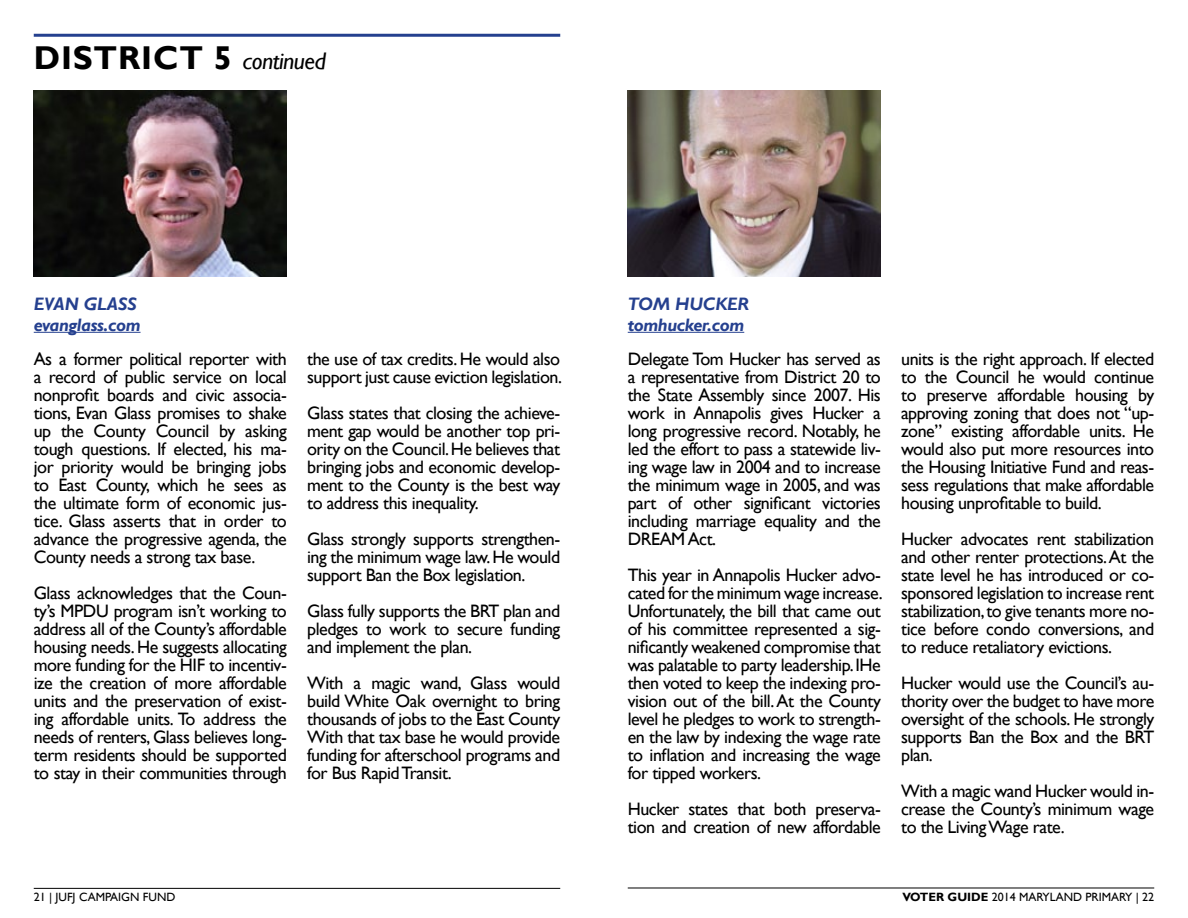
<style>
.page{position:relative;width:1188px;height:918px;background:#fff}
.page>*{position:absolute;margin:0;border:0;box-sizing:border-box;transform-origin:0 0}
.t1{font:700 33px "Gill Sans";letter-spacing:.025em;color:#000}
.t2{font:italic 24px "Gill Sans";letter-spacing:-.02em;color:#000}
.t3{font:18px/18px "Gill Sans";letter-spacing:-.025em;color:#000;text-align:justify}
.t4{font:italic 700 18px/21px "Gill Sans";color:#25408f}
.t5{font:12px "Gill Sans";color:#000}
.s1{font-weight:700;font-style:normal;font-size:33px}
.s2{font-weight:700}
</style>
<div class="page">
<hr style="left:34px;top:888px;width:526px;height:1px;background:#000">
<hr style="left:628px;top:888px;width:526px;height:1px;background:#000">
<hr style="left:34px;top:332px;width:107px;height:1px;background:#25408f">
<img style="left:34px;top:91px;width:253px;height:186px">
<hr style="left:628px;top:332px;width:116px;height:1px;background:#25408f">
<img style="left:628px;top:91px;width:253px;height:186px">
<hr style="left:34px;top:34px;width:526px;height:3px;background:#25408f">
<h1 class="t1" style="left:34px;top:38px;width:128px">DISTRICT</h1>
<h2 class="t2" style="left:214px;top:46px;width:113px"><span class="s1">5</span> continued</h2>
<p class="t4" style="left:34px;top:294px;width:108px">Evan Glass evanglass.com</p>
<p class="t4" style="left:628px;top:294px;width:123px">Tom Hucker tomhucker.com</p>
<p class="t3" style="left:34px;top:350px;width:255px">As a former political reporter with a record of public service on local nonprofit boards and civic associa&shy;tions, Evan Glass promises to shake up the County Council by asking tough questions. If elected, his ma&shy;jor priority would be bringing jobs to East County, which he sees as the ultimate form of economic jus&shy;tice. Glass asserts that in order to advance the progressive agenda, the County needs a strong tax base.</p>
<p class="t3" style="left:34px;top:584px;width:255px">Glass acknowledges that the Coun&shy;ty’s MPDU</p>
<p class="t3" style="left:34px;top:602px;width:255px;text-indent:80px">program isn’t working to address all of the County’s affordable housing needs. He suggests allocating more funding for the HIF to incentiv&shy;ize the creation of more affordable units and the preservation of exist&shy;ing affordable units. To address the needs of renters, Glass believes long&shy;term residents should be supported to stay in their communities through</p>
<p class="t3" style="left:307px;top:350px;width:256px">the use of tax credits. He would also support just cause eviction legislation.</p>
<p class="t3" style="left:307px;top:404px;width:255px">Glass states that closing the achieve&shy;ment gap would be another top pri&shy;ority on the Council. He believes that bringing jobs and economic develop&shy;ment to the County is the best way to address this inequality.</p>
<p class="t3" style="left:307px;top:530px;width:255px">Glass strongly supports strengthen&shy;ing the minimum wage law. He would support Ban the Box legislation.</p>
<p class="t3" style="left:307px;top:602px;width:255px">Glass fully supports the BRT plan and pledges to work to secure funding and implement the plan.</p>
<p class="t3" style="left:307px;top:674px;width:255px">With a magic wand, Glass would build White Oak overnight to bring thousands of jobs to the East County With that tax base he would provide funding for afterschool programs and for Bus Rapid Transit.</p>
<p class="t3" style="left:628px;top:350px;width:255px">Delegate Tom Hucker has served as a representative from District 20 to the State Assembly since 2007. His work in Annapolis gives Hucker a long progressive record. Notably, he led the effort to pass a statewide liv&shy;ing wage law in 2004 and to increase the minimum wage in 2005, and was part of other significant victories including marriage equality and the DREAM Act.</p>
<p class="t3" style="left:628px;top:566px;width:256px">This year in Annapolis Hucker advo&shy;cated for the minimum wage increase.<br>Unfortunately, the bill that came out of his committee represented a sig&shy;nificantly weakened compromise that was palatable to party leadership. IHe then voted to keep the indexing pro&shy;vision out of the bill. At the County level he pledges to work to strength&shy;en the law by indexing the wage rate to inflation and increasing the wage for tipped workers.</p>
<p class="t3" style="left:628px;top:800px;width:255px">Hucker states that both preserva&shy;tion and creation of new affordable</p>
<p class="t3" style="left:901px;top:350px;width:255px">units is the right approach. If elected to the Council he would continue to preserve affordable housing by approving zoning that does not “up&shy;zone” existing affordable units. He would also put more resources into the Housing Initiative Fund and reas&shy;sess regulations that make affordable housing unprofitable to build.</p>
<p class="t3" style="left:901px;top:530px;width:255px">Hucker advocates rent stabilization and other renter protections. At the state level he has introduced or co&shy;sponsored legislation to increase rent stabilization, to give tenants more no&shy;tice before condo conversions, and to reduce retaliatory evictions.</p>
<p class="t3" style="left:901px;top:674px;width:255px">Hucker would use the Council’s au&shy;thority over the budget to have more oversight of the schools. He strongly supports Ban the Box and the BRT plan.</p>
<p class="t3" style="left:901px;top:782px;width:255px">With a magic wand Hucker would in&shy;crease the County’s minimum wage to the Living Wage rate.</p>
<p class="t5" style="left:34px;top:890px;width:143px">21 | Jufj campaign fund</p>
<p class="t5" style="left:902px;top:890px;width:253px"><span class="s2">VOTER GUI DE</span> 2014 marylan d primary | 22</p>
</div>
